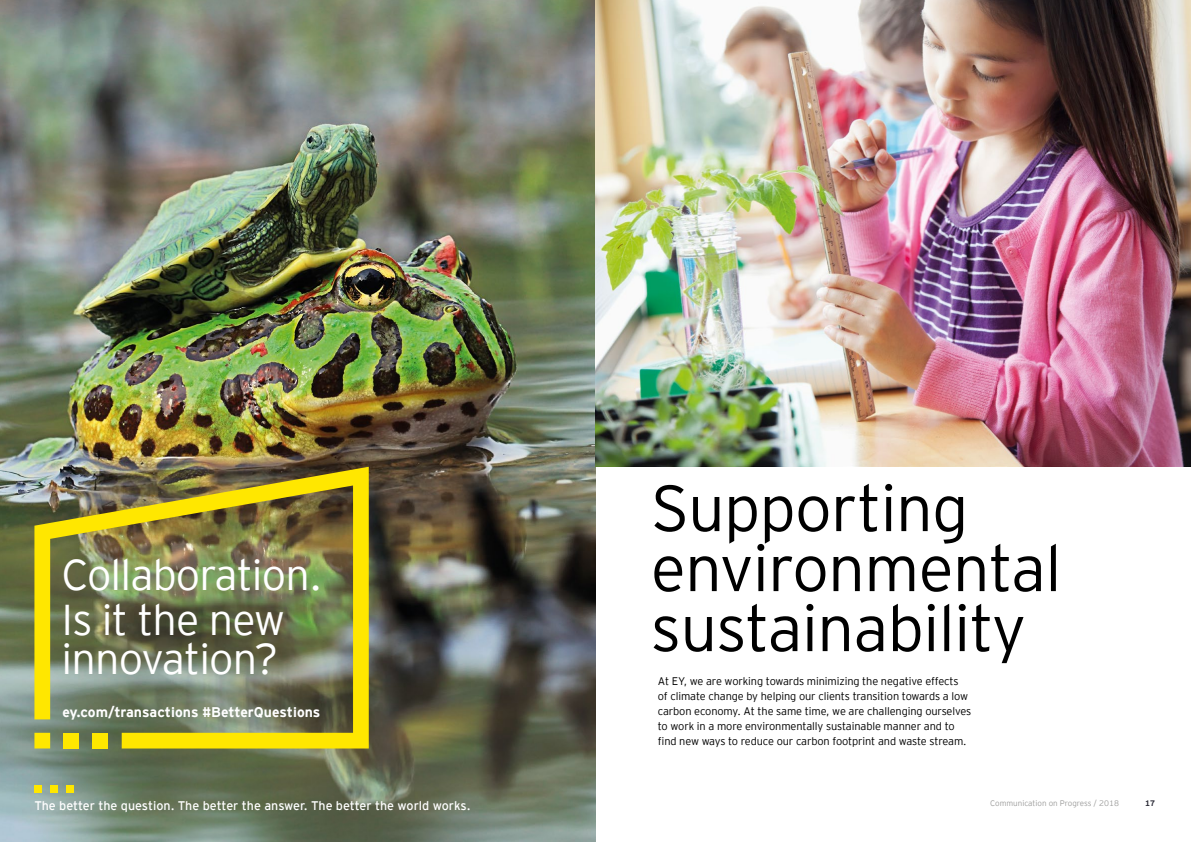
<style>
.page{position:relative;width:1191px;height:842px;background:#fff}
.page>*{position:absolute;margin:0;border:0;box-sizing:border-box;transform-origin:0 0}
.t1{font:300 65px/60px "EY Interstate";letter-spacing:-.015em;color:#000}
.t2{font:300 43px/44.4px "EY Interstate";letter-spacing:-.02em;color:#fff}
.t3{font:700 14px "EY Interstate";color:#fff}
.t4{font:12.5px "EY Interstate";color:#fff}
.t5{font:300 11px/15px "EY Interstate";letter-spacing:-.01em;color:#000}
.t6{font:300 8px "EY Interstate";color:#9d9d9c}
.t7{font:700 8px "EY Interstate";color:#2a2a36}
</style>
<div class="page">
<img style="left:0;top:0;width:595px;height:842px">
<img style="left:34px;top:467px;width:335px;height:281px">
<div style="left:93px;top:733px;width:15px;height:15px;background:#ffe700"></div>
<div style="left:34px;top:785px;width:8px;height:8px;background:#ffe700"></div>
<div style="left:50px;top:785px;width:8px;height:8px;background:#ffe700"></div>
<div style="left:66px;top:785px;width:8px;height:8px;background:#ffe700"></div>
<img style="left:595px;top:0;width:596px;height:466px">
<h2 class="t2" style="left:62px;top:550px;width:262px">Collaboration.<br>Is it the new</h2>
<h2 class="t2" style="left:62px;top:634px;width:218px">innovation?</h2>
<p class="t3" style="left:62px;top:702px;width:260px">ey.com/transactions #BetterQuestions</p>
<p class="t4" style="left:34px;top:797px;width:437px">The better the question. The better the answer. The better the world works.</p>
<h1 class="t1" style="left:651px;top:474px;width:412px">Supporting environmental sustainability</h1>
<p class="t5" style="left:658px;top:673px;width:315px">At EY, we are working towards minimizing the negative effects<br>of climate change by helping our clients transition towards a low carbon economy. At the same time, we are challenging ourselves to work in a more environmentally sustainable manner and to find new ways to reduce our carbon footprint and waste stream.</p>
<p class="t6" style="left:990px;top:797px;width:130px">Communication on Progress / 2018</p>
<p class="t7" style="left:1145px;top:797px;width:11px">17</p>
</div>
